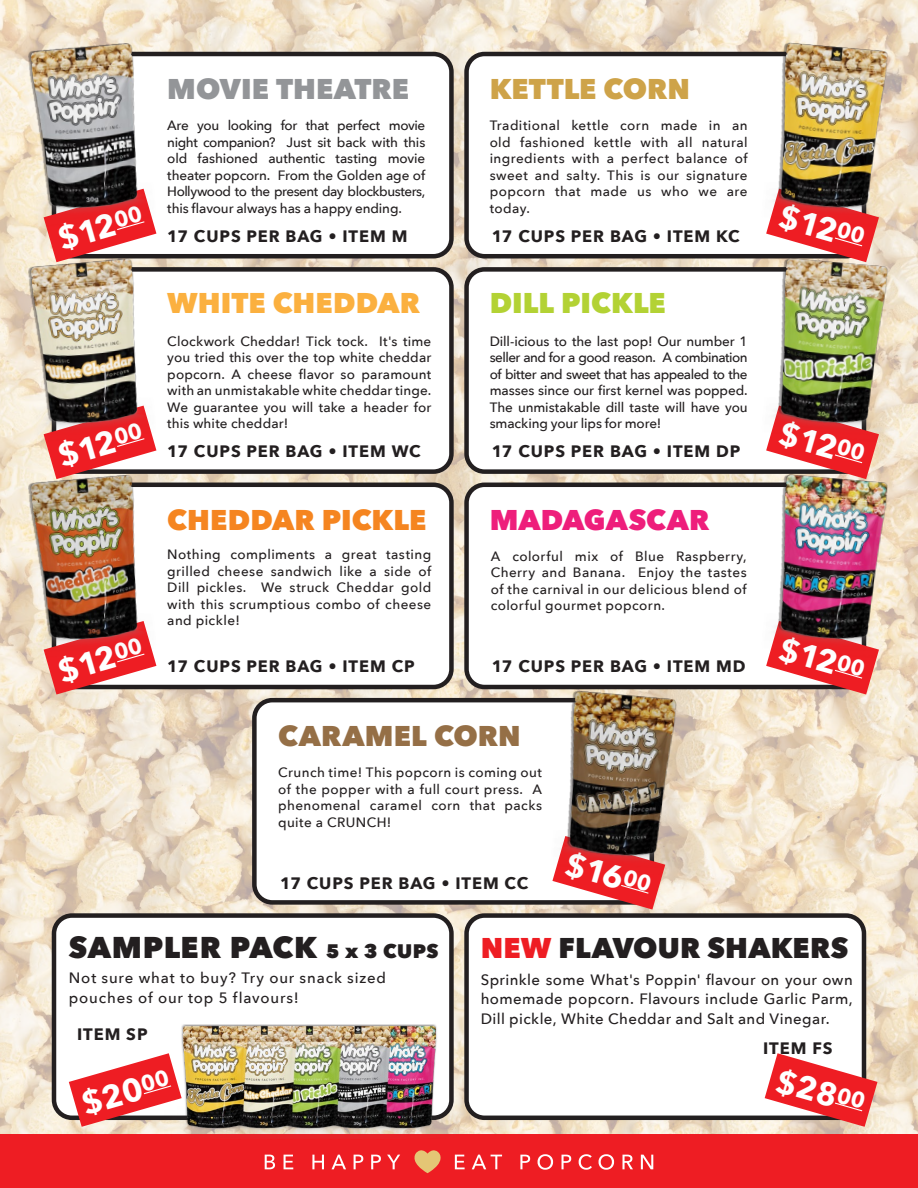
<style>
.page{position:relative;width:918px;height:1188px;background:#fff}
.page>*{position:absolute;margin:0;border:0;box-sizing:border-box;transform-origin:0 0}
.t1{font:700 32.1px "Avenir Next";color:#fff}
.t2{font:800 30px "Avenir Next";letter-spacing:.015em;color:#231f20}
.t3{font:800 28.5px "Avenir Next";letter-spacing:.005em;color:#231f20}
.t4{font:800 28.5px "Avenir Next";color:#f58520}
.t5{font:800 28.5px "Avenir Next";color:#939598}
.t6{font:800 28.5px "Avenir Next";color:#fbb03f}
.t7{font:800 28.5px "Avenir Next";letter-spacing:.005em;color:#956f46}
.t8{font:800 28.5px "Avenir Next";color:#cea349}
.t9{font:800 28.5px "Avenir Next";color:#b3d234}
.t10{font:800 28.5px "Avenir Next";letter-spacing:.005em;color:#ee1e7b}
.t11{font:700 16.5px "Avenir Next";letter-spacing:.055em;color:#231f20}
.t12{font:500 15px/19.5px "Avenir Next";letter-spacing:.04em;color:#231f20}
.t13{font:500 13.5px/16.5px "Avenir Next";letter-spacing:.03em;color:#231f20;text-align:justify}
.s1{font-size:19.5px}
.s2{color:#ee1d23}
</style>
<div class="page">
<img style="left:0;top:0;width:918px;height:1134px">
<div style="left:0;top:1134px;width:918px;height:54px;background:#ee1d23"></div>
<svg style="left:265px;top:1155px;width:10px;height:14px"></svg>
<svg style="left:284px;top:1155px;width:9px;height:14px"></svg>
<svg style="left:312px;top:1155px;width:12px;height:14px"></svg>
<svg style="left:332px;top:1155px;width:14px;height:14px"></svg>
<svg style="left:354px;top:1155px;width:9px;height:14px"></svg>
<svg style="left:371px;top:1155px;width:10px;height:14px"></svg>
<svg style="left:387px;top:1155px;width:13px;height:14px"></svg>
<svg style="left:455px;top:1155px;width:10px;height:14px"></svg>
<svg style="left:472px;top:1155px;width:30px;height:14px"></svg>
<svg style="left:520px;top:1155px;width:10px;height:14px"></svg>
<svg style="left:538px;top:1154px;width:15px;height:16px"></svg>
<svg style="left:562px;top:1155px;width:9px;height:14px"></svg>
<svg style="left:579px;top:1154px;width:13px;height:16px"></svg>
<svg style="left:599px;top:1154px;width:15px;height:16px"></svg>
<svg style="left:623px;top:1155px;width:10px;height:14px"></svg>
<svg style="left:641px;top:1155px;width:12px;height:14px"></svg>
<svg style="left:414px;top:1150px;width:27px;height:23px"></svg>
<div style="left:54px;top:54px;width:397px;height:202px;background:#fff;border-radius:18px"></div>
<div style="left:52px;top:52px;width:402px;height:206px;border:4px solid #231f20;border-radius:18px"></div>
<div style="left:467px;top:54px;width:397px;height:202px;background:#fff;border-radius:18px"></div>
<div style="left:464px;top:52px;width:402px;height:206px;border:4px solid #231f20;border-radius:18px"></div>
<div style="left:54px;top:269px;width:397px;height:203px;background:#fff;border-radius:18px"></div>
<div style="left:52px;top:267px;width:402px;height:207px;border:4px solid #231f20;border-radius:18px"></div>
<div style="left:467px;top:269px;width:397px;height:203px;background:#fff;border-radius:18px"></div>
<div style="left:464px;top:267px;width:402px;height:207px;border:4px solid #231f20;border-radius:18px"></div>
<div style="left:54px;top:485px;width:397px;height:202px;background:#fff;border-radius:18px"></div>
<div style="left:52px;top:483px;width:402px;height:206px;border:4px solid #231f20;border-radius:18px"></div>
<div style="left:467px;top:485px;width:397px;height:202px;background:#fff;border-radius:18px"></div>
<div style="left:464px;top:483px;width:402px;height:206px;border:4px solid #231f20;border-radius:18px"></div>
<div style="left:254px;top:700px;width:398px;height:202px;background:#fff;border-radius:18px"></div>
<div style="left:252px;top:698px;width:402px;height:207px;border:4px solid #231f20;border-radius:18px"></div>
<div style="left:54px;top:916px;width:397px;height:202px;background:#fff;border-radius:18px"></div>
<div style="left:52px;top:913px;width:402px;height:207px;border:4px solid #231f20;border-radius:18px"></div>
<div style="left:467px;top:916px;width:397px;height:202px;background:#fff;border-radius:18px"></div>
<div style="left:464px;top:913px;width:402px;height:207px;border:4px solid #231f20;border-radius:18px"></div>
<svg style="left:44px;top:229px;width:112px;height:9px"></svg>
<svg style="left:44px;top:444px;width:112px;height:10px"></svg>
<svg style="left:44px;top:660px;width:112px;height:35px;background:#df6867"></svg>
<svg style="left:69px;top:1055px;width:94px;height:72px"></svg>
<svg style="left:552px;top:877px;width:113px;height:33px"></svg>
<svg style="left:766px;top:229px;width:113px;height:9px"></svg>
<svg style="left:766px;top:444px;width:113px;height:10px"></svg>
<svg style="left:766px;top:660px;width:113px;height:35px;background:#de6867"></svg>
<svg style="left:765px;top:1053px;width:113px;height:74px"></svg>
<img style="left:164px;top:1010px;width:292px;height:124px">
<div style="left:549px;top:691px;width:126px;height:186px;background:#fff"></div>
<img style="left:552px;top:684px;width:136px;height:193px">
<img style="left:21px;top:454px;width:136px;height:206px">
<div style="left:761px;top:474px;width:125px;height:186px;background:#231f20;opacity:.42"></div>
<img style="left:764px;top:454px;width:136px;height:206px">
<img style="left:21px;top:238px;width:136px;height:206px">
<div style="left:761px;top:258px;width:125px;height:186px;background:#231f20;opacity:.42"></div>
<img style="left:764px;top:238px;width:136px;height:206px">
<img style="left:21px;top:23px;width:136px;height:205px">
<div style="left:761px;top:43px;width:125px;height:186px;background:#231f20;opacity:.42"></div>
<img style="left:764px;top:23px;width:136px;height:205px">
<p class="t1" style="left:51px;top:213px;width:89px;rotate:-16deg">$12<sup>00</sup></p>
<p class="t1" style="left:51px;top:430px;width:89px;rotate:-16deg">$12<sup>00</sup></p>
<p class="t1" style="left:51px;top:645px;width:89px;rotate:-16deg">$12<sup>00</sup></p>
<p class="t5" style="left:167px;top:71px;width:243px">MOVIE THEATRE</p>
<p class="t8" style="left:490px;top:71px;width:202px">KETTLE CORN</p>
<p class="t13" style="left:167px;top:117px;width:260px">Are you looking for that perfect movie night companion? Just sit back with this old fashioned authentic tasting movie theater popcorn. From the Golden age of Hollywood to the present day blockbusters, this flavour always has a happy ending.</p>
<p class="t11" style="left:167px;top:222px;width:242px">17 CUPS PER BAG • ITEM M</p>
<p class="t13" style="left:490px;top:117px;width:260px">Traditional kettle corn made in an old fashioned kettle with all natural ingredients with a perfect balance of sweet and salty. This is our signature popcorn that made us who we are today.</p>
<p class="t11" style="left:492px;top:221px;width:249px">17 CUPS PER BAG • ITEM KC</p>
<p class="t6" style="left:167px;top:286px;width:254px">WHITE CHEDDAR</p>
<p class="t9" style="left:490px;top:286px;width:178px">DILL PICKLE</p>
<p class="t13" style="left:167px;top:332px;width:266px">Clockwork Cheddar! Tick tock. It's time you tried this over the top white cheddar popcorn. A cheese flavor so paramount with an unmistakable white cheddar tinge.<br>We guarantee you will take a header for this white cheddar!</p>
<p class="t13" style="left:490px;top:332px;width:260px">Dill-icious to the last pop! Our number 1 seller and for a good reason. A combination of bitter and sweet that has appealed to the masses since our first kernel was popped.<br>The unmistakable dill taste will have you smacking your lips for more!</p>
<p class="t11" style="left:167px;top:437px;width:255px">17 CUPS PER BAG • ITEM WC</p>
<p class="t11" style="left:492px;top:437px;width:250px">17 CUPS PER BAG • ITEM DP</p>
<p class="t4" style="left:167px;top:502px;width:261px">CHEDDAR PICKLE</p>
<p class="t10" style="left:490px;top:502px;width:221px">MADAGASCAR</p>
<p class="t13" style="left:167px;top:546px;width:266px">Nothing compliments a great tasting grilled cheese sandwich like a side of Dill pickles. We struck Cheddar gold with this scrumptious combo of cheese and pickle!</p>
<p class="t13" style="left:491px;top:547px;width:257px">A colorful mix of Blue Raspberry, Cherry and Banana. Enjoy the tastes of the carnival in our delicious blend of colorful gourmet popcorn.</p>
<p class="t11" style="left:167px;top:652px;width:249px">17 CUPS PER BAG • ITEM CP</p>
<p class="t11" style="left:492px;top:652px;width:255px">17 CUPS PER BAG • ITEM MD</p>
<p class="t7" style="left:278px;top:719px;width:244px">CARAMEL CORN</p>
<p class="t13" style="left:278px;top:764px;width:266px">Crunch time! This popcorn is coming out of the popper with a full court press. A phenomenal caramel corn that packs quite a CRUNCH!</p>
<p class="t11" style="left:280px;top:869px;width:249px">17 CUPS PER BAG • ITEM CC</p>
<p class="t1" style="left:574px;top:836px;width:89px;rotate:16deg">$16<sup>00</sup></p>
<p class="t1" style="left:788px;top:189px;width:89px;rotate:16deg">$12<sup>00</sup></p>
<p class="t1" style="left:788px;top:406px;width:89px;rotate:16deg">$12<sup>00</sup></p>
<p class="t1" style="left:788px;top:621px;width:89px;rotate:16deg">$12<sup>00</sup></p>
<p class="t2" style="left:69px;top:929px;width:371px">SAMPLER PACK <span class="s1">5 x 3 CUPS</span></p>
<p class="t12" style="left:69px;top:968px;width:319px">Not sure what to buy? Try our snack sized pouches of our top 5 flavours!</p>
<p class="t11" style="left:77px;top:1020px;width:72px">ITEM SP</p>
<p class="t1" style="left:75px;top:1078px;width:92px;rotate:-16deg">$20<sup>00</sup></p>
<p class="t3" style="left:481px;top:930px;width:369px"><span class="s2">NEW</span> FLAVOUR SHAKERS</p>
<p class="t12" style="left:481px;top:969px;width:374px;text-align:justify">Sprinkle some What's Poppin' flavour on your own homemade popcorn. Flavours include Garlic Parm, Dill pickle, White Cheddar and Salt and Vinegar.</p>
<p class="t11" style="left:763px;top:1033px;width:71px">ITEM FS</p>
<p class="t1" style="left:785px;top:1053px;width:92px;rotate:16deg">$28<sup>00</sup></p>
</div>
